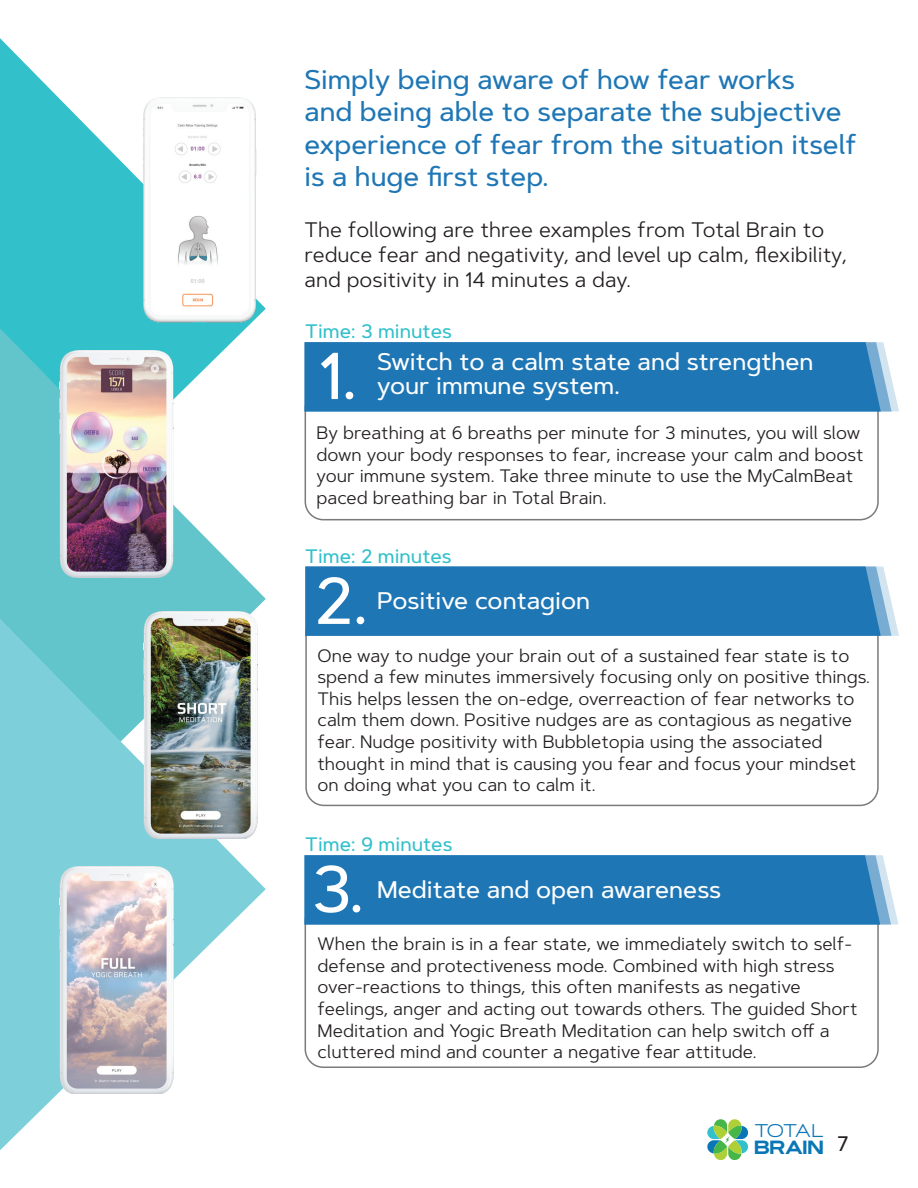
<style>
.page{position:relative;width:918px;height:1188px;background:#fff}
.page>*{position:absolute;margin:0;border:0;box-sizing:border-box;transform-origin:0 0}
.t1{font:500 66px "Artegra Sans";color:#fff}
.t2{font:500 27px/32.4px "Artegra Sans";color:#1e76b5}
.t3{font:500 24px/24px "Artegra Sans";color:#fff}
.t4{font:21px/25.2px "Artegra Sans";color:#231f20}
.t5{font:500 21px "Artegra Sans";color:#231f20}
.t6{font:500 19.5px "Artegra Sans";color:#32c0cb}
.t7{font:700 19.05px "Artegra Sans Extended";color:#0a76b5}
.t8{font:18.45px "Artegra Sans Extended";letter-spacing:-.075em;color:#0a76b5}
.t9{font:18px/21.6px "Artegra Sans";color:#231f20}
</style>
<div class="page">
<svg style="left:707px;top:1119px;width:41px;height:41px"></svg>
<div style="left:305px;top:389px;width:574px;height:131px;border:2px solid #797a79;border-radius:18px"></div>
<div style="left:305px;top:614px;width:574px;height:192px;border:2px solid #797a79;border-radius:18px"></div>
<div style="left:305px;top:902px;width:574px;height:166px;border:2px solid #797a79;border-radius:18px"></div>
<svg style="left:305px;top:342px;width:594px;height:70px;background:#257ab7"></svg>
<svg style="left:305px;top:566px;width:594px;height:70px;background:#267ab7"></svg>
<svg style="left:304px;top:855px;width:594px;height:70px;background:#257ab7"></svg>
<svg style="left:0;top:38px;width:266px;height:290px;fill:#32c0cb"></svg>
<svg style="left:0;top:328px;width:266px;height:291px;fill:#62c5cb"></svg>
<svg style="left:0;top:619px;width:266px;height:531px;fill:#7dd0da"></svg>
<img style="left:139px;top:97px;width:122px;height:227px">
<img style="left:60px;top:350px;width:114px;height:227px">
<img style="left:144px;top:611px;width:114px;height:227px">
<img style="left:60px;top:867px;width:114px;height:227px">
<p class="t2" style="left:305px;top:63px;width:554px">Simply being aware of how fear works<br>and being able to separate the subjective experience of fear from the situation itself is a huge first step.</p>
<p class="t4" style="left:305px;top:216px;width:544px">The following are three examples from Total Brain to reduce fear and negativity, and level up calm, flexibility, and positivity in 14 minutes a day.</p>
<p class="t6" style="left:305px;top:318px;width:148px">Time: 3 minutes</p>
<p class="t1" style="left:320px;top:330px;width:39px">1.</p>
<p class="t3" style="left:377px;top:350px;width:438px">Switch to a calm state and strengthen your immune system.</p>
<p class="t9" style="left:317px;top:422px;width:549px">By breathing at 6 breaths per minute for 3 minutes, you will slow down your body responses to fear, increase your calm and boost your immune system. Take three minute to use the MyCalmBeat paced breathing bar in Total Brain.</p>
<p class="t6" style="left:305px;top:543px;width:148px">Time: 2 minutes</p>
<p class="t1" style="left:315px;top:555px;width:55px">2.</p>
<p class="t3" style="left:377px;top:588px;width:215px">Positive contagion</p>
<p class="t9" style="left:318px;top:644px;width:554px">One way to nudge your brain out of a sustained fear state is to spend a few minutes immersively focusing only on positive things.<br>This helps lessen the on-edge, overreaction of fear networks to calm them down. Positive nudges are as contagious as negative fear. Nudge positivity with Bubbletopia using the associated thought in mind that is causing you fear and focus your mindset on doing what you can to calm it.</p>
<p class="t6" style="left:305px;top:831px;width:149px">Time: 9 minutes</p>
<p class="t1" style="left:312px;top:843px;width:53px">3.</p>
<p class="t3" style="left:377px;top:878px;width:346px">Meditate and open awareness</p>
<p class="t9" style="left:318px;top:933px;width:541px">When the brain is in a fear state, we immediately switch to self&shy;defense and protectiveness mode. Combined with high stress over-reactions to things, this often manifests as negative feelings, anger and acting out towards others. The guided Short Meditation and Yogic Breath Meditation can help switch off a cluttered mind and counter a negative fear attitude.</p>
<p class="t8" style="left:754px;top:1118px;width:71px">TOTAL</p>
<p class="t7" style="left:754px;top:1133px;width:71px">BRAIN</p>
<p class="t5" style="left:837px;top:1129px;width:13px">7</p>
</div>
